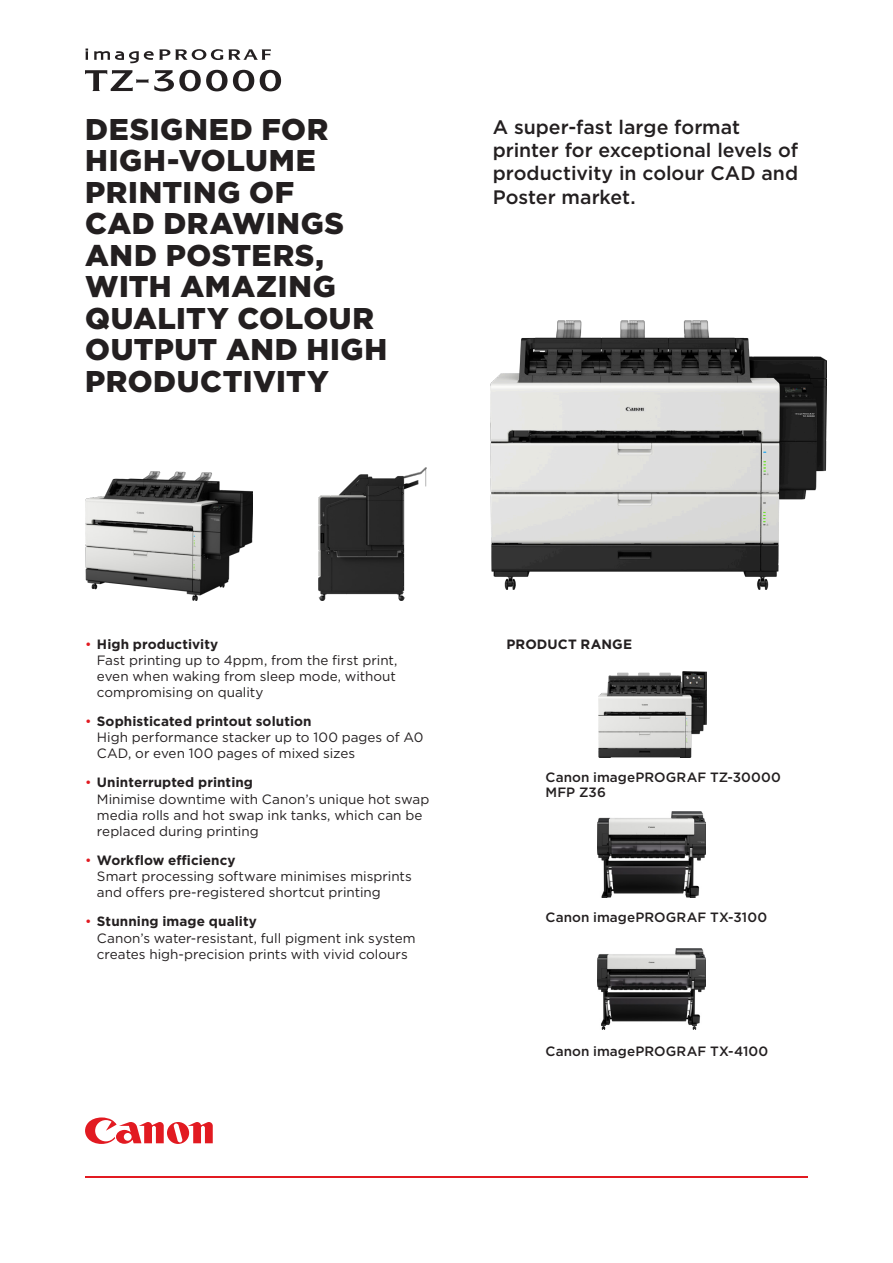
<style>
.page{position:relative;width:893px;height:1263px;background:#fff}
.page>*{position:absolute;margin:0;border:0;box-sizing:border-box;transform-origin:0 0}
.COVER_HEADER_LARGE{font:900 30px/31.5px "Gotham";letter-spacing:.02em;color:#231f20}
.INTRO{font:500 19.5px/23.4px "Gotham";color:#231f20}
.t1{font:13.5px/16.2px "Gotham";color:#231f20}
.BODY{font:500 13.5px/15px "Gotham";letter-spacing:.005em;color:#231f20}
.SUBHEAD{font:700 13.5px "Gotham";letter-spacing:.01em;color:#231f20}
.s1{font-weight:400;color:#e21a21}
.s2{color:#e21a21}
.s3{font-weight:700}
</style>
<div class="page">
<svg style="left:85px;top:1117px;width:128px;height:27px"></svg>
<hr style="left:85px;top:1176px;width:723px;height:2px;background:#e21a21">
<img style="left:491px;top:320px;width:335px;height:269px">
<img style="left:598px;top:671px;width:108px;height:86px">
<img style="left:319px;top:467px;width:108px;height:134px">
<img style="left:85px;top:471px;width:168px;height:129px">
<svg style="left:86px;top:49px;width:2px;height:11px"></svg>
<svg style="left:94px;top:49px;width:177px;height:14px"></svg>
<svg style="left:85px;top:70px;width:63px;height:21px"></svg>
<svg style="left:154px;top:70px;width:100px;height:21px"></svg>
<svg style="left:260px;top:70px;width:21px;height:21px"></svg>
<img style="left:597px;top:811px;width:108px;height:86px">
<img style="left:597px;top:949px;width:108px;height:80px">
<p class="COVER_HEADER_LARGE" style="left:85px;top:113px;width:304px">DESIGNED FOR<br>HIGH-VOLUME<br>PRINTING OF<br>CAD DRAWINGS<br>AND POSTERS,<br>WITH AMAZING<br>QUALITY COLOUR<br>OUTPUT AND HIGH<br>PRODUCTIVITY</p>
<p class="INTRO" style="left:493px;top:115px;width:307px">A super-fast large format printer for exceptional levels of productivity in colour CAD and<br>Poster market.</p>
<p class="SUBHEAD" style="left:85px;top:635px;width:135px"><span class="s1">•</span> High productivity</p>
<p class="SUBHEAD" style="left:506px;top:635px;width:127px">PRODUCT RANGE</p>
<p class="t1" style="left:97px;top:651px;width:302px;text-align:justify">Fast printing up to 4ppm, from the first print, even when waking from sleep mode, without compromising on quality</p>
<p class="t1" style="left:97px;top:713px;width:328px;text-indent:-12px"><span class="s2">•</span> <span class="s3">Sophisticated printout solution<br></span>High performance stacker up to 100 pages of A0<br>CAD, or even 100 pages of mixed sizes</p>
<p class="t1" style="left:97px;top:774px;width:334px;text-indent:-12px"><span class="s2">•</span> <span class="s3">Uninterrupted printing<br></span>Minimise downtime with Canon’s unique hot swap media rolls and hot swap ink tanks, which can be replaced during printing</p>
<p class="t1" style="left:97px;top:852px;width:316px;text-indent:-12px"><span class="s2">•</span> <span class="s3">Workflow efficiency<br></span>Smart processing software minimises misprints and offers pre-registered shortcut printing</p>
<p class="t1" style="left:97px;top:913px;width:320px;text-indent:-12px"><span class="s2">•</span> <span class="s3">Stunning image quality<br></span>Canon’s water-resistant, full pigment ink system creates high-precision prints with vivid colours</p>
<p class="BODY" style="left:545px;top:909px;width:223px">Canon imagePROGRAF TX-3100</p>
<p class="BODY" style="left:545px;top:769px;width:237px">Canon imagePROGRAF TZ-30000<br>MFP Z36</p>
<p class="BODY" style="left:545px;top:1044px;width:224px">Canon imagePROGRAF TX-4100</p>
</div>
